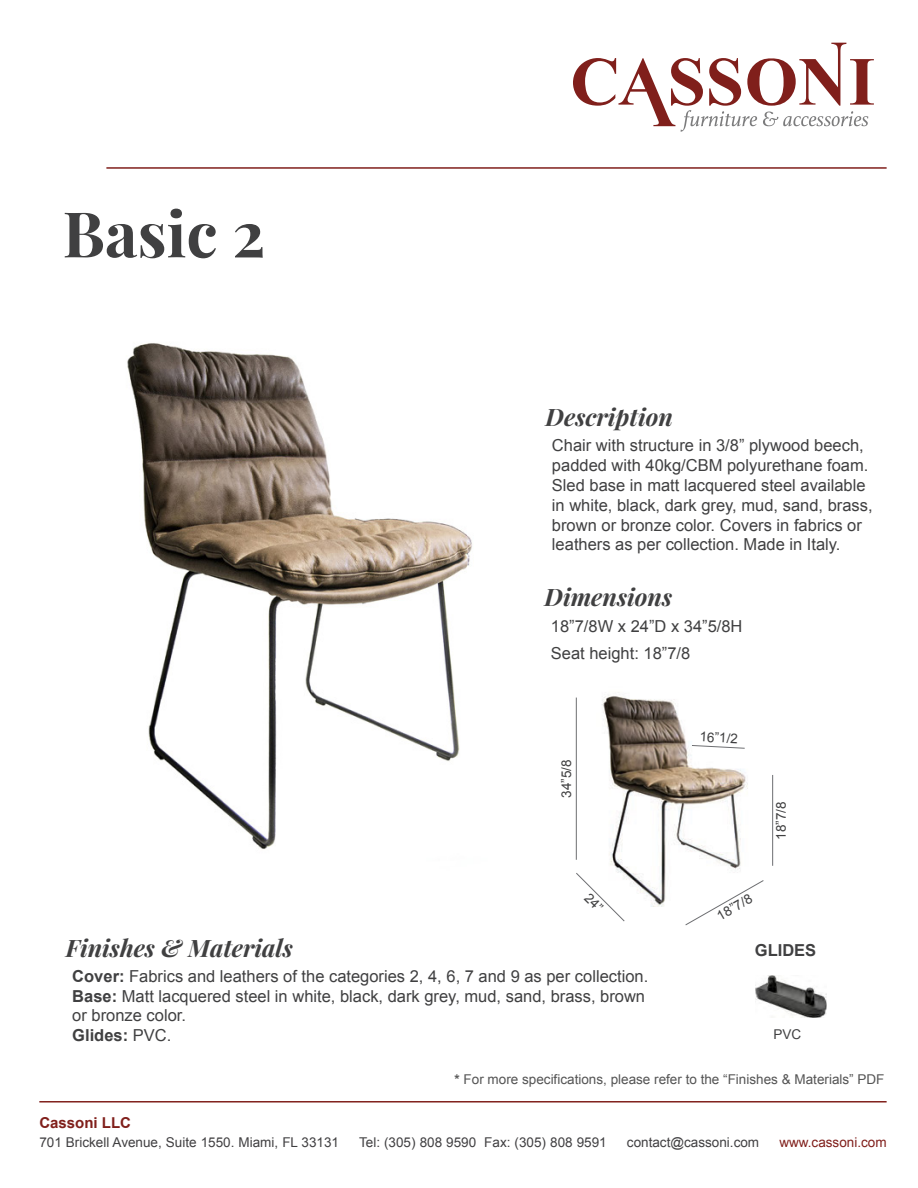
<style>
.page{position:relative;width:918px;height:1188px;background:#fff}
.page>*{position:absolute;margin:0;border:0;box-sizing:border-box;transform-origin:0 0}
.t1{font:700 63px "Playfair Display";color:#404041}
.t2{font:italic 700 24px "Playfair Display";color:#404041}
.t3{font:16.5px/19.8px "Arial";color:#404041}
.t4{font:700 16.5px "Arial";color:#404041}
.t5{font:700 15px "Arial";color:#801f1b}
.t6{font:13.5px "Arial";color:#414042}
.t7{font:13.5px "Arial";color:#545454}
.t8{font:13.5px "Arial";color:#404041}
.t9{font:13.5px "Arial";color:#801f1b}
.s1{font-weight:700}
</style>
<div class="page">
<img style="left:127px;top:343px;width:345px;height:506px">
<hr style="left:106px;top:167px;width:781px;height:2px;background:#801f1b">
<hr style="left:39px;top:1101px;width:848px;height:2px;background:#801f1b">
<img style="left:755px;top:975px;width:71px;height:42px">
<img style="left:575px;top:692px;width:199px;height:214px">
<hr style="left:772px;top:775px;width:1px;height:91px;background:#6d6e71">
<hr style="left:576px;top:698px;width:1px;height:162px;background:#6d6e71">
<svg style="left:685px;top:879px;width:79px;height:47px"></svg>
<svg style="left:691px;top:745px;width:54px;height:4px"></svg>
<svg style="left:573px;top:43px;width:301px;height:89px"></svg>
<svg style="left:575px;top:872px;width:50px;height:50px"></svg>
<h1 class="t1" style="left:63px;top:194px;width:204px">Basic 2</h1>
<h2 class="t2" style="left:546px;top:401px;width:129px">Description</h2>
<p class="t3" style="left:552px;top:436px;width:322px">Chair with structure in 3/8” plywood beech, padded with 40kg/CBM polyurethane foam.<br>Sled base in matt lacquered steel available in white, black, dark grey, mud, sand, brass, brown or bronze color. Covers in fabrics or leathers as per collection. Made in Italy.</p>
<h2 class="t2" style="left:545px;top:581px;width:129px">Dimensions</h2>
<p class="t3" style="left:551px;top:613px;width:193px;line-height:27.2px">18”7/8W x 24”D x 34”5/8H<br>Seat height: 18”7/8</p>
<p class="t8" style="left:558px;top:798px;width:40px;rotate:-90deg">34”5/8</p>
<p class="t8" style="left:700px;top:728px;width:40px;rotate:3deg">16”1/2</p>
<p class="t8" style="left:714px;top:909px;width:40px;rotate:-30deg">18”7/8</p>
<p class="t8" style="left:772px;top:840px;width:40px;rotate:-90deg">18”7/8</p>
<h2 class="t2" style="left:66px;top:931px;width:228px">Finishes &amp; Materials</h2>
<p class="t3" style="left:72px;top:966px;width:577px"><span class="s1">Cover:</span> Fabrics and leathers of the categories 2, 4, 6, 7 and 9 as per collection.<br><span class="s1">Base:</span> Matt lacquered steel in white, black, dark grey, mud, sand, brass, brown or bronze color.<br><span class="s1">Glides:</span> PVC.</p>
<p class="t7" style="left:455px;top:1070px;width:431px"><span class="s1">*</span> For more specifications, please refer to the “Finishes &amp; Materials” PDF</p>
<p class="t4" style="left:755px;top:939px;width:63px">GLIDES</p>
<p class="t8" style="left:774px;top:1025px;width:29px">PVC</p>
<p class="t5" style="left:39px;top:1113px;width:93px">Cassoni LLC</p>
<p class="t6" style="left:39px;top:1134px;width:301px">701 Brickell Avenue, Suite 1550. Miami, FL 33131</p>
<p class="t6" style="left:359px;top:1134px;width:249px">Tel: (305) 808 9590 Fax: (305) 808 9591</p>
<p class="t6" style="left:627px;top:1134px;width:134px">contact@cassoni.com</p>
<p class="t9" style="left:779px;top:1134px;width:109px">www.cassoni.com</p>
</div>
